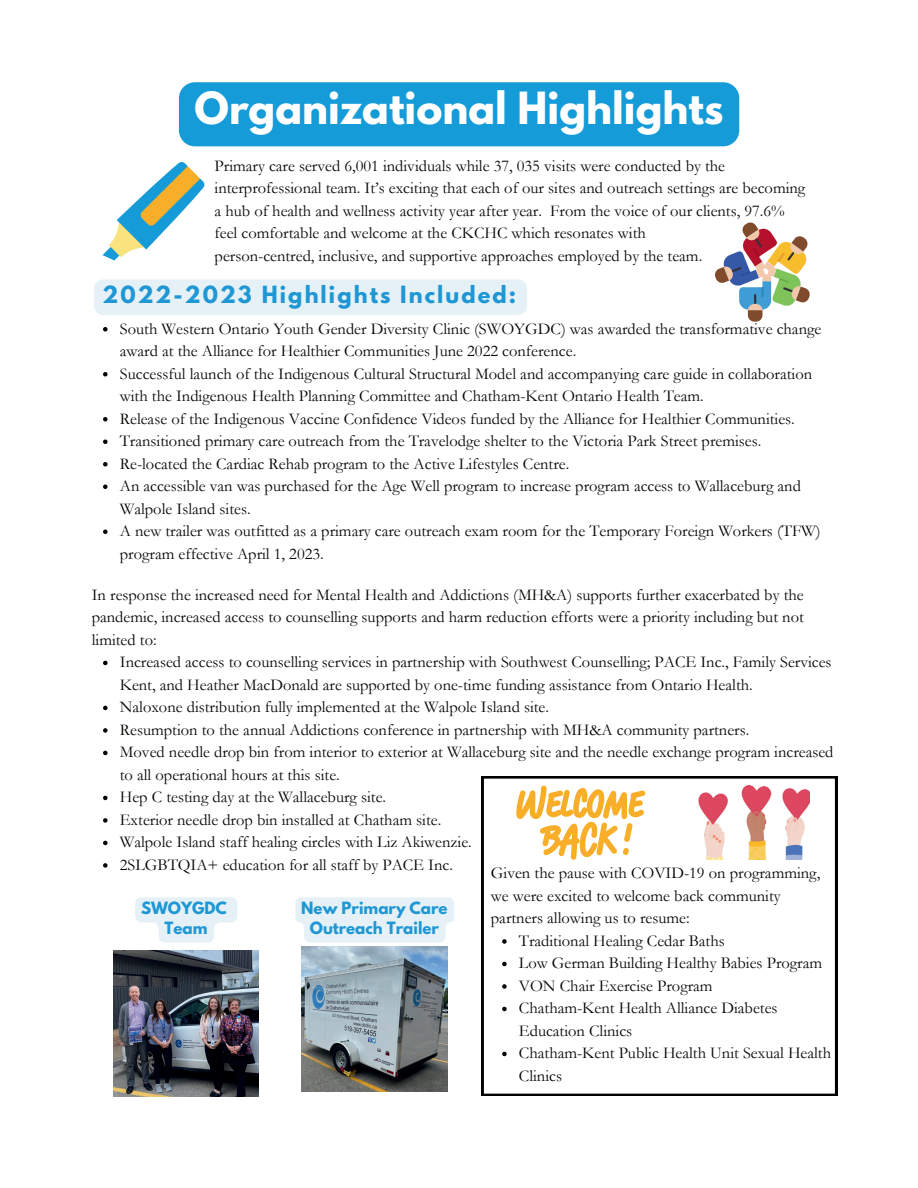
<style>
.page{position:relative;width:918px;height:1188px;background:#fff}
.page>*{position:absolute;margin:0;border:0;box-sizing:border-box;transform-origin:0 0}
.t1{font:700 39.3px "League Spartan";color:#fff}
.t2{font:700 21px "League Spartan";letter-spacing:.1em;color:#1e97d4}
.t3{font:16.5px/22.5px "Garamond";color:#080704}
.t4{font:700 15px/20.2px "League Spartan";color:#1e97d4;text-align:center}
</style>
<div class="page">
<svg style="left:103px;top:661px;width:5px;height:4px"></svg>
<svg style="left:103px;top:706px;width:5px;height:4px"></svg>
<svg style="left:103px;top:728px;width:5px;height:5px"></svg>
<svg style="left:103px;top:751px;width:5px;height:4px"></svg>
<svg style="left:103px;top:796px;width:5px;height:4px"></svg>
<svg style="left:103px;top:818px;width:5px;height:5px"></svg>
<svg style="left:103px;top:841px;width:5px;height:4px"></svg>
<svg style="left:103px;top:863px;width:5px;height:5px"></svg>
<svg style="left:103px;top:162px;width:102px;height:99px"></svg>
<img style="left:302px;top:946px;width:145px;height:146px">
<div style="left:295px;top:897px;width:159px;height:46px;background:#e5f1f6"></div>
<img style="left:113px;top:951px;width:146px;height:145px">
<svg style="left:135px;top:897px;width:102px;height:46px"></svg>
<svg style="left:482px;top:776px;width:355px;height:320px"></svg>
<svg style="left:516px;top:786px;width:129px;height:74px"></svg>
<img style="left:699px;top:785px;width:111px;height:75px">
<svg style="left:715px;top:222px;width:95px;height:100px"></svg>
<svg style="left:502px;top:939px;width:5px;height:5px"></svg>
<svg style="left:502px;top:962px;width:5px;height:4px"></svg>
<svg style="left:502px;top:984px;width:5px;height:5px"></svg>
<svg style="left:502px;top:1007px;width:5px;height:4px"></svg>
<svg style="left:502px;top:1052px;width:5px;height:4px"></svg>
<svg style="left:103px;top:327px;width:5px;height:5px"></svg>
<svg style="left:103px;top:372px;width:5px;height:5px"></svg>
<svg style="left:103px;top:417px;width:5px;height:5px"></svg>
<svg style="left:103px;top:440px;width:5px;height:4px"></svg>
<svg style="left:103px;top:462px;width:5px;height:5px"></svg>
<svg style="left:103px;top:485px;width:5px;height:4px"></svg>
<svg style="left:103px;top:530px;width:5px;height:4px"></svg>
<div style="left:179px;top:82px;width:560px;height:64px;background:#159bd8"></div>
<div style="left:94px;top:279px;width:433px;height:36px;background:#e5f1f6;border-radius:9px"></div>
<h1 class="t1" style="left:195px;top:77px;width:530px">Organizational Highlights</h1>
<p class="t3" style="left:215px;top:154px;width:592px">Primary care served 6,001 individuals while 37, 035 visits were conducted by the interprofessional team. It’s exciting that each of our sites and outreach settings are becoming a hub of health and wellness activity year after year. From the voice of our clients, 97.6% feel comfortable and welcome at the CKCHC which resonates with<br>person-centred, inclusive, and supportive approaches employed by the team.</p>
<p class="t2" style="left:103px;top:278px;width:415px">2022-2023 Highlights Included:</p>
<p class="t3" style="left:120px;top:317px;width:703px">South Western Ontario Youth Gender Diversity Clinic (SWOYGDC) was awarded the transformative change award at the Alliance for Healthier Communities June 2022 conference.<br>Successful launch of the Indigenous Cultural Structural Model and accompanying care guide in collaboration with the Indigenous Health Planning Committee and Chatham-Kent Ontario Health Team.<br>Release of the Indigenous Vaccine Confidence Videos funded by the Alliance for Healthier Communities.<br>Transitioned primary care outreach from the Travelodge shelter to the Victoria Park Street premises.<br>Re-located the Cardiac Rehab program to the Active Lifestyles Centre.<br>An accessible van was purchased for the Age Well program to increase program access to Wallaceburg and Walpole Island sites.<br>A new trailer was outfitted as a primary care outreach exam room for the Temporary Foreign Workers (TFW) program effective April 1, 2023.</p>
<p class="t3" style="left:92px;top:583px;width:714px;text-align:justify">In response the increased need for Mental Health and Addictions (MH&amp;A) supports further exacerbated by the pandemic, increased access to counselling supports and harm reduction efforts were a priority including but not limited to:</p>
<p class="t3" style="left:120px;top:651px;width:715px">Increased access to counselling services in partnership with Southwest Counselling; PACE Inc., Family Services Kent, and Heather MacDonald are supported by one-time funding assistance from Ontario Health.<br>Naloxone distribution fully implemented at the Walpole Island site.<br>Resumption to the annual Addictions conference in partnership with MH&amp;A community partners.<br>Moved needle drop bin from interior to exterior at Wallaceburg site and the needle exchange program increased to all operational hours at this site.<br>Hep C testing day at the Wallaceburg site.<br>Exterior needle drop bin installed at Chatham site.<br>Walpole Island staff healing circles with Liz Akiwenzie.<br>2SLGBTQIA+ education for all staff by PACE Inc.</p>
<p class="t3" style="left:491px;top:862px;width:331px">Given the pause with COVID-19 on programming, we were excited to welcome back community partners allowing us to resume:</p>
<p class="t4" style="left:141px;top:897px;width:87px">SWOYGDC<br>Team</p>
<p class="t4" style="left:301px;top:897px;width:148px">New Primary Care<br>Outreach Trailer</p>
<p class="t3" style="left:519px;top:929px;width:314px">Traditional Healing Cedar Baths<br>Low German Building Healthy Babies Program<br>VON Chair Exercise Program<br>Chatham-Kent Health Alliance Diabetes<br>Education Clinics<br>Chatham-Kent Public Health Unit Sexual Health<br>Clinics</p>
</div>
